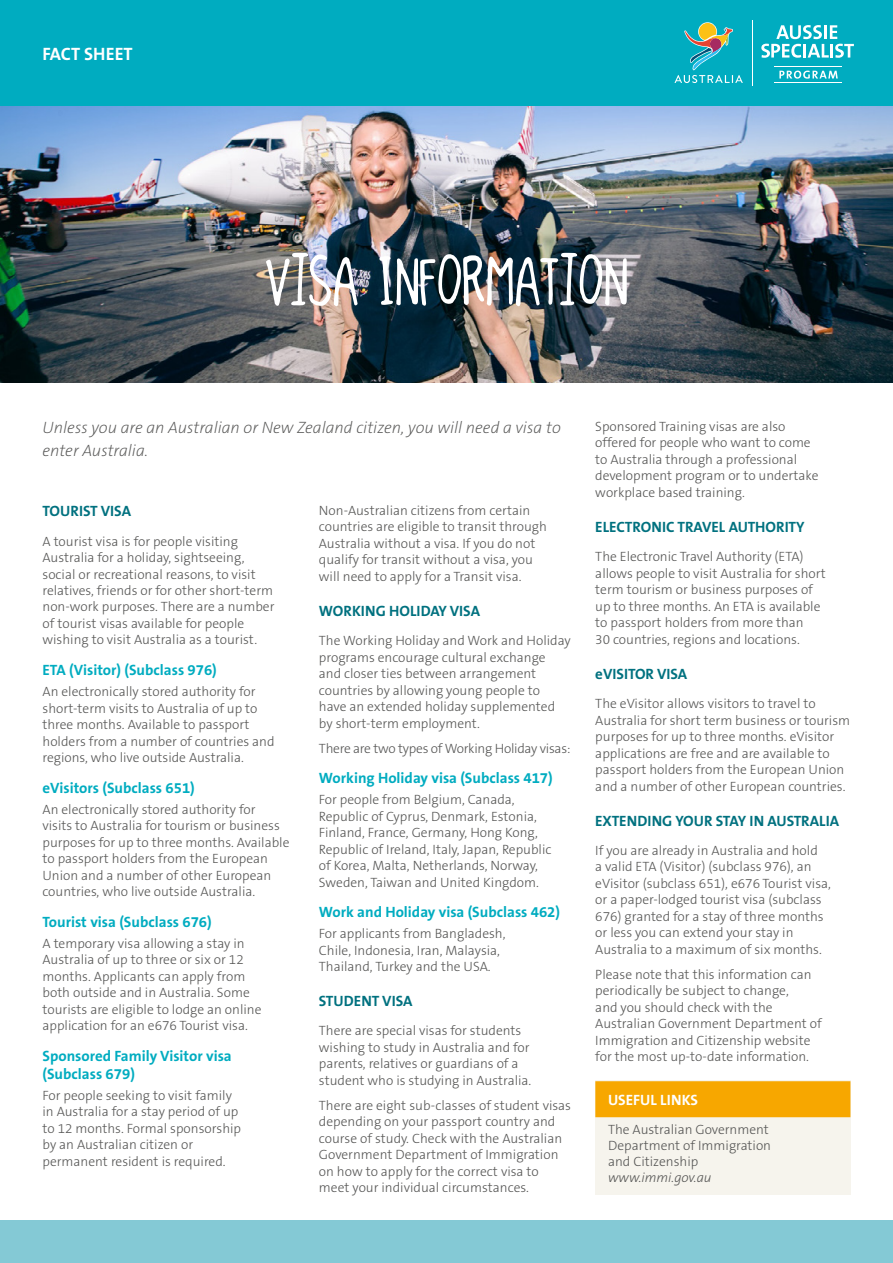
<style>
.page{position:relative;width:893px;height:1263px;background:#fff}
.page>*{position:absolute;margin:0;border:0;box-sizing:border-box;transform-origin:0 0}
.t1{font:66px "T Aheadline";color:#fff}
.t2{font:700 18px "The Sans B7";color:#fff}
.t3{font:italic 200 16.5px/22.5px "The Sans B2";color:#575756}
.t4{font:700 15px/18px "The Sans B7";color:#00acc0}
.t5{font:700 15px "The Sans B7";color:#00717f}
.t6{font:700 15px "The Sans B7";color:#fff}
.t7{font:300 13.5px/16.5px "The Sans B3";color:#575756}
.t8{font:300 13.5px "The Sans B3";letter-spacing:-.02em;color:#575756}
.t9{font:italic 300 13.5px "The Sans B3";color:#575756}
</style>
<div class="page">
<div style="left:0;top:0;width:893px;height:106px;background:#00acc0"></div>
<div style="left:0;top:1220px;width:893px;height:43px;background:#84c9d5"></div>
<svg style="left:674px;top:22px;width:69px;height:61px"></svg>
<hr style="left:752px;top:20px;width:1px;height:66px;background:#fff">
<svg style="left:761px;top:25px;width:93px;height:33px"></svg>
<svg style="left:779px;top:71px;width:59px;height:8px"></svg>
<hr style="left:774px;top:66px;width:68px;height:1px;background:#fff">
<hr style="left:774px;top:82px;width:68px;height:1px;background:#fff">
<img style="left:0;top:106px;width:893px;height:277px">
<div style="left:595px;top:1081px;width:255px;height:114px;background:#f6f4ed"></div>
<div style="left:595px;top:1081px;width:255px;height:36px;background:#f7a700"></div>
<h2 class="t2" style="left:43px;top:44px;width:92px">FACT SHEET</h2>
<h1 class="t1" style="left:265px;top:245px;width:364px">VISA INFORMATION</h1>
<p class="t3" style="left:43px;top:417px;width:520px">Unless you are an Australian or New Zealand citizen, you will need a visa to enter Australia.</p>
<p class="t5" style="left:43px;top:503px;width:90px">TOURIST VISA</p>
<p class="t7" style="left:43px;top:533px;width:234px">A tourist visa is for people visiting Australia for a holiday, sightseeing, social or recreational reasons, to visit relatives, friends or for other short-term non-work purposes. There are a number of tourist visas available for people wishing to visit Australia as a tourist.</p>
<p class="t4" style="left:43px;top:662px;width:176px">ETA (Visitor) (Subclass 976)</p>
<p class="t7" style="left:43px;top:684px;width:234px">An electronically stored authority for short-term visits to Australia of up to three months. Available to passport holders from a number of countries and regions, who live outside Australia.</p>
<p class="t4" style="left:43px;top:779px;width:154px">eVisitors (Subclass 651)</p>
<p class="t7" style="left:43px;top:801px;width:248px">An electronically stored authority for<br>visits to Australia for tourism or business purposes for up to three months. Available to passport holders from the European Union and a number of other European countries, who live outside Australia.</p>
<p class="t4" style="left:43px;top:913px;width:171px">Tourist visa (Subclass 676)</p>
<p class="t7" style="left:43px;top:935px;width:221px">A temporary visa allowing a stay in Australia of up to three or six or 12 months. Applicants can apply from both outside and in Australia. Some tourists are eligible to lodge an online application for an e676 Tourist visa.</p>
<p class="t4" style="left:43px;top:1047px;width:191px">Sponsored Family Visitor visa (Subclass 679)</p>
<p class="t7" style="left:43px;top:1087px;width:200px">For people seeking to visit family in Australia for a stay period of up to 12 months. Formal sponsorship by an Australian citizen or permanent resident is required.</p>
<p class="t7" style="left:319px;top:502px;width:230px">Non-Australian citizens from certain countries are eligible to transit through Australia without a visa. If you do not qualify for transit without a visa, you will need to apply for a Transit visa.</p>
<p class="t5" style="left:319px;top:603px;width:163px">WORKING HOLIDAY VISA</p>
<p class="t7" style="left:319px;top:633px;width:253px">The Working Holiday and Work and Holiday programs encourage cultural exchange and closer ties between arrangement countries by allowing young people to have an extended holiday supplemented by short-term employment.</p>
<p class="t8" style="left:319px;top:741px;width:253px">There are two types of Working Holiday visas:</p>
<p class="t4" style="left:319px;top:770px;width:235px">Working Holiday visa (Subclass 417)</p>
<p class="t7" style="left:319px;top:792px;width:234px">For people from Belgium, Canada, Republic of Cyprus, Denmark, Estonia, Finland, France, Germany, Hong Kong, Republic of Ireland, Italy, Japan, Republic of Korea, Malta, Netherlands, Norway, Sweden, Taiwan and United Kingdom.</p>
<p class="t4" style="left:319px;top:904px;width:243px">Work and Holiday visa (Subclass 462)</p>
<p class="t7" style="left:319px;top:926px;width:188px">For applicants from Bangladesh,<br>Chile, Indonesia, Iran, Malaysia,<br>Thailand, Turkey and the USA.</p>
<p class="t5" style="left:319px;top:993px;width:95px">STUDENT VISA</p>
<p class="t7" style="left:319px;top:1023px;width:214px">There are special visas for students wishing to study in Australia and for parents, relatives or guardians of a student who is studying in Australia.</p>
<p class="t7" style="left:319px;top:1097px;width:254px">There are eight sub-classes of student visas depending on your passport country and course of study. Check with the Australian Government Department of Immigration on how to apply for the correct visa to meet your individual circumstances.</p>
<p class="t7" style="left:595px;top:419px;width:225px">Sponsored Training visas are also offered for people who want to come to Australia through a professional development program or to undertake workplace based training.</p>
<p class="t5" style="left:595px;top:519px;width:211px">ELECTRONIC TRAVEL AUTHORITY</p>
<p class="t7" style="left:595px;top:549px;width:232px">The Electronic Travel Authority (ETA) allows people to visit Australia for short term tourism or business purposes of up to three months. An ETA is available to passport holders from more than<br>30 countries, regions and locations.</p>
<p class="t5" style="left:595px;top:666px;width:93px">eVISITOR VISA</p>
<p class="t7" style="left:595px;top:696px;width:256px">The eVisitor allows visitors to travel to Australia for short term business or tourism purposes for up to three months. eVisitor applications are free and are available to passport holders from the European Union and a number of other European countries.</p>
<p class="t5" style="left:595px;top:813px;width:245px">EXTENDING YOUR STAY IN AUSTRALIA</p>
<p class="t7" style="left:595px;top:842px;width:237px">If you are already in Australia and hold<br>a valid ETA (Visitor) (subclass 976), an eVisitor (subclass 651), e676 Tourist visa, or a paper-lodged tourist visa (subclass 676) granted for a stay of three months or less you can extend your stay in Australia to a maximum of six months.</p>
<p class="t7" style="left:595px;top:966px;width:228px">Please note that this information can periodically be subject to change,<br>and you should check with the Australian Government Department of Immigration and Citizenship website for the most up-to-date information.</p>
<p class="t6" style="left:608px;top:1092px;width:91px">USEFUL LINKS</p>
<p class="t7" style="left:608px;top:1121px;width:165px">The Australian Government<br>Department of Immigration and Citizenship</p>
<p class="t9" style="left:608px;top:1171px;width:105px">www.immi.gov.au</p>
</div>
